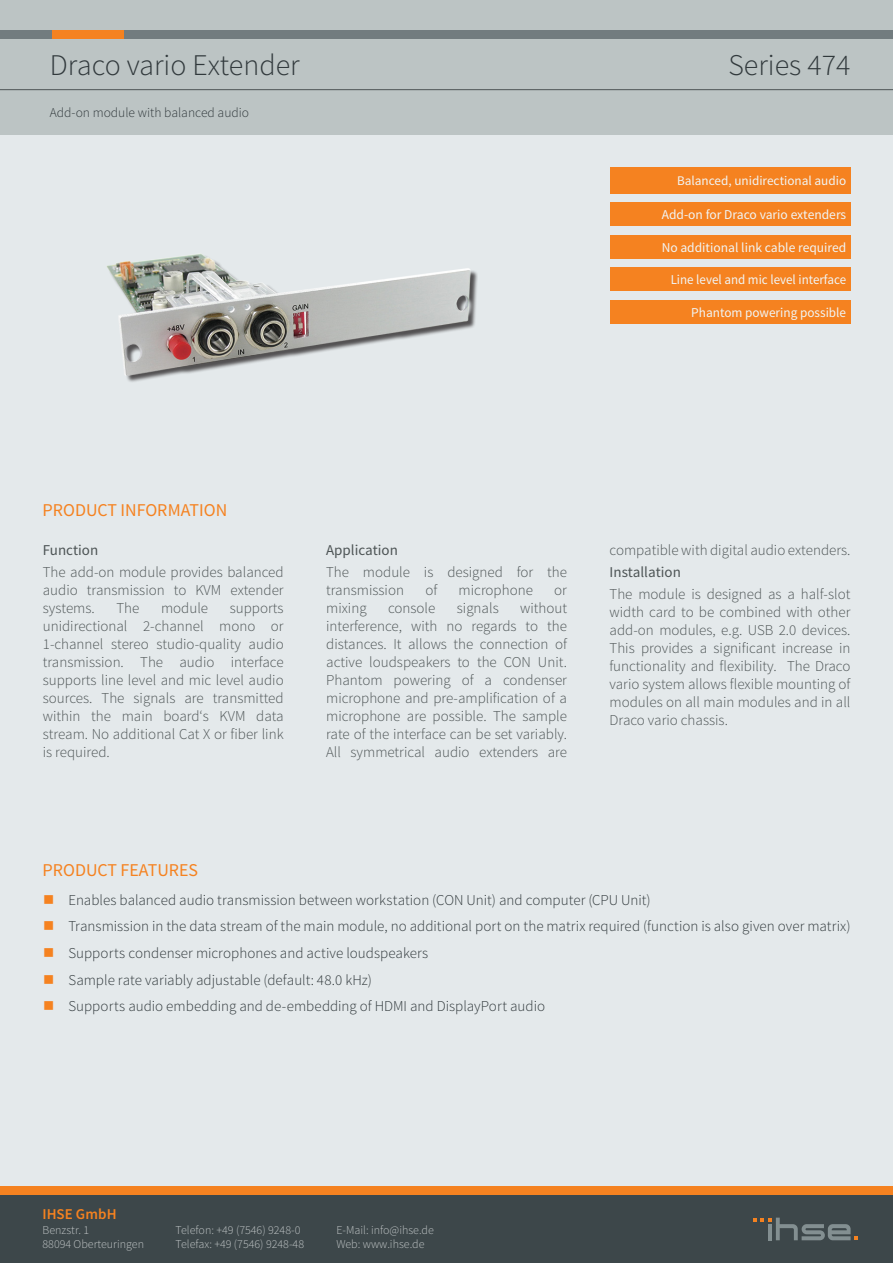
<style>
.page{position:relative;width:893px;height:1263px;background:#fff}
.page>*{position:absolute;margin:0;border:0;box-sizing:border-box;transform-origin:0 0}
.t1{font:300 30px "Source Sans Pro";color:#31393c}
.t2{font:18px "Source Sans Pro";color:#f58220}
.t3{font:300 15px/18px "Source Sans Pro";color:#4d5455;text-align:justify}
.t4{font:300 15px "Source Sans Pro";color:#31393c}
.t5{font:15px "Source Sans Pro";color:#4d5455}
.t6{font:600 15px "Source Sans Pro";letter-spacing:.005em;color:#f58220}
.t7{font:13.5px "Source Sans Pro";color:#f1f5f5}
.t8{font:300 13.5px "Source Sans Pro";color:#31393c}
.t9{font:13.5px "Source Sans Pro";color:#f1f5f5;scale:.96 1}
.t10{font:13.2px "Source Sans Pro";color:#f1f5f5}
.t11{font:300 12px/14.4px "Source Sans Pro";color:#c0c5c6}
</style>
<div class="page">
<div style="left:0;top:0;width:893px;height:135px;background:#bcc4c4"></div>
<div style="left:0;top:135px;width:893px;height:1056px;background:#e4e9eb"></div>
<div style="left:119px;top:30px;width:774px;height:8px;background:#727c7f"></div>
<div style="left:51px;top:30px;width:72px;height:8px;background:#f58220"></div>
<div style="left:0;top:30px;width:51px;height:8px;background:#727c7f"></div>
<div style="left:0;top:1195px;width:893px;height:68px;background:#3d474a"></div>
<svg style="left:753px;top:1217px;width:105px;height:23px"></svg>
<div style="left:0;top:1186px;width:893px;height:9px;background:#f58220"></div>
<hr style="left:0;top:89px;width:893px;height:1px;background:#4d5455">
<div style="left:610px;top:167px;width:240px;height:26px;background:#f58220"></div>
<div style="left:610px;top:267px;width:240px;height:24px;background:#f58220"></div>
<div style="left:610px;top:300px;width:240px;height:24px;background:#f58220"></div>
<div style="left:610px;top:202px;width:240px;height:24px;background:#f58220"></div>
<div style="left:610px;top:235px;width:240px;height:24px;background:#f58220"></div>
<img style="left:106px;top:254px;width:372px;height:128px">
<h1 class="t1" style="left:50px;top:47px;width:251px">Draco vario Extender</h1>
<h1 class="t8" style="left:50px;top:105px;width:201px">Add-on module with balanced audio</h1>
<h1 class="t1" style="left:728px;top:47px;width:124px">Series 474</h1>
<p class="t10" style="left:677px;top:172px;width:171px">Balanced, unidirectional audio</p>
<p class="t7" style="left:662px;top:206px;width:186px">Add-on for Draco vario extenders</p>
<p class="t7" style="left:662px;top:239px;width:186px">No additional link cable required</p>
<p class="t9" style="left:671px;top:271px;width:184px">Line level and mic level interface</p>
<p class="t7" style="left:691px;top:304px;width:156px">Phantom powering possible</p>
<p class="t2" style="left:43px;top:499px;width:186px">PRODUCT INFORMATION</p>
<p class="t5" style="left:43px;top:540px;width:57px">Function</p>
<p class="t3" style="left:43px;top:563px;width:242px">The add-on module provides balanced audio transmission to KVM extender systems.</p>
<p class="t3" style="left:116px;top:599px;width:24px">The</p>
<p class="t3" style="left:161px;top:599px;width:49px">module</p>
<p class="t3" style="left:43px;top:599px;width:242px;text-indent:187px">supports unidirectional 2-channel mono or 1-channel stereo studio-quality audio transmission. The audio interface supports line level and mic level audio sources. The signals are transmitted within the main board‘s KVM data stream. No additional Cat X or fiber link is required.</p>
<p class="t5" style="left:326px;top:540px;width:73px">Application</p>
<p class="t3" style="left:326px;top:563px;width:242px">The module is designed for the transmission</p>
<p class="t3" style="left:425px;top:581px;width:13px">of</p>
<p class="t3" style="left:459px;top:581px;width:76px">microphone</p>
<p class="t3" style="left:554px;top:581px;width:14px">or</p>
<p class="t3" style="left:326px;top:599px;width:242px;text-indent:194px">without interference, with no regards to the distances. It allows the connection of active loudspeakers to the CON Unit.<br>Phantom powering of a condenser microphone and pre-amplification of a microphone are possible. The sample rate of the interface can be set variably.<br>All symmetrical audio extenders are</p>
<p class="t3" style="left:326px;top:599px;width:42px">mixing</p>
<p class="t3" style="left:388px;top:599px;width:49px">console</p>
<p class="t3" style="left:457px;top:599px;width:43px">signals</p>
<p class="t3" style="left:610px;top:541px;width:242px">compatible with digital audio extenders.</p>
<p class="t5" style="left:610px;top:563px;width:73px">Installation</p>
<p class="t3" style="left:610px;top:585px;width:242px">The module is designed as a half-slot width card to be combined with other add-on modules, e.g. USB 2.0 devices.<br>This provides a significant increase in functionality and flexibility. The Draco vario system allows flexible mounting of modules on all main modules and in all Draco vario chassis.</p>
<p class="t2" style="left:43px;top:859px;width:157px">PRODUCT FEATURES</p>
<p class="t4" style="left:69px;top:891px;width:584px">Enables balanced audio transmission between workstation (CON Unit) and computer (CPU Unit)</p>
<p class="t4" style="left:69px;top:917px;width:783px">Transmission in the data stream of the main module, no additional port on the matrix required (function is also given over matrix)</p>
<p class="t4" style="left:69px;top:944px;width:361px">Supports condenser microphones and active loudspeakers</p>
<p class="t4" style="left:69px;top:970px;width:305px">Sample rate variably adjustable (default: 48.0 kHz)</p>
<p class="t4" style="left:69px;top:997px;width:478px">Supports audio embedding and de-embedding of HDMI and DisplayPort audio</p>
<p class="t6" style="left:43px;top:1204px;width:76px">IHSE GmbH</p>
<p class="t11" style="left:43px;top:1222px;width:103px">Benzstr. 1<br>88094 Oberteuringen</p>
<p class="t11" style="left:176px;top:1222px;width:130px">Telefon: +49 (7546) 9248-0<br>Telefax: +49 (7546) 9248-48</p>
<p class="t11" style="left:336px;top:1222px;width:99px">E-Mail: info@ihse.de<br>Web: www.ihse.de</p>
</div>
